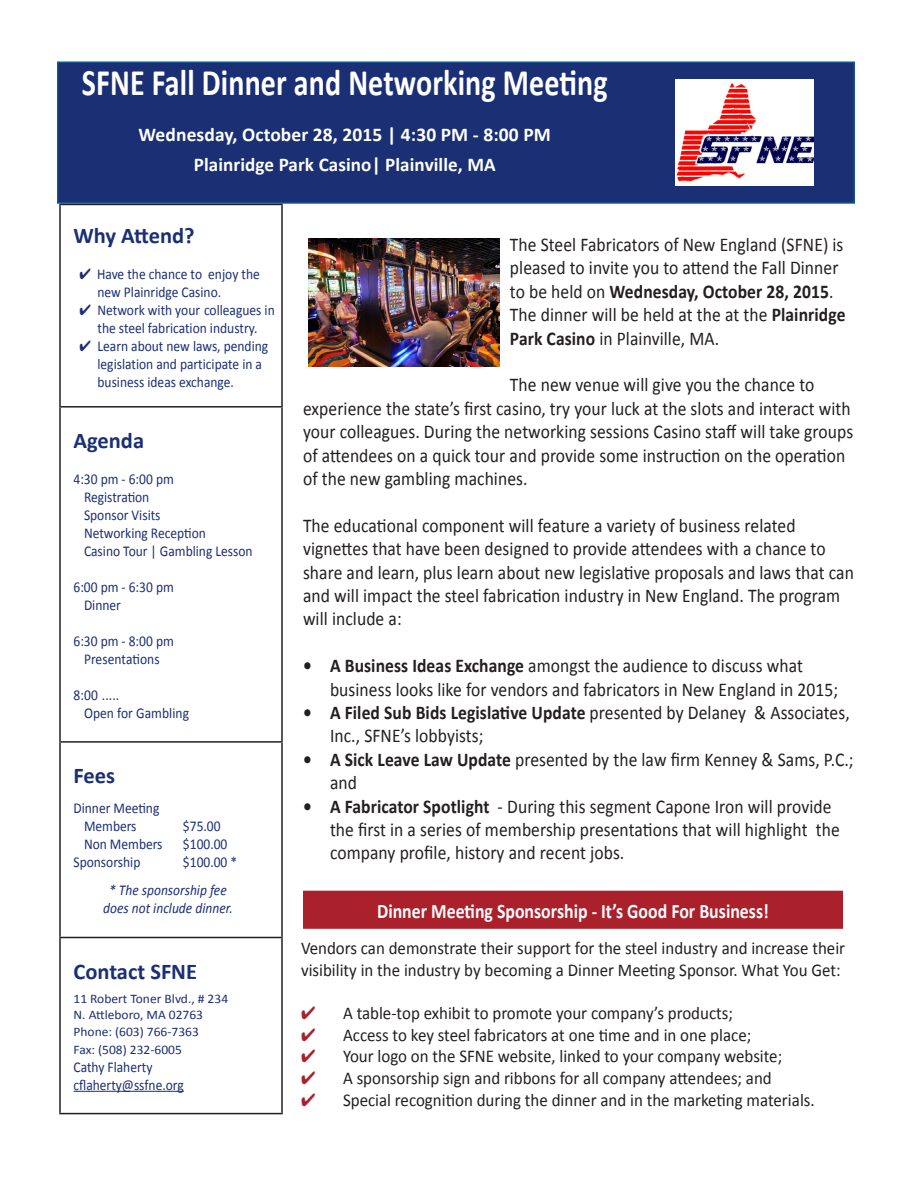
<style>
.page{position:relative;width:918px;height:1188px;background:#fff}
.page>*{position:absolute;margin:0;border:0;box-sizing:border-box;transform-origin:0 0}
.t1{font:700 37.5px "Calibri";letter-spacing:.005em;color:#fff;scale:.8 1}
.Pa2{font:700 22.5px "Calibri";color:#1b2f74}
.t2{font:700 20.7px "Calibri";color:#fff;scale:.86 1}
.t3{font:19.5px/23.4px "Calibri";letter-spacing:.005em;color:#231f20;scale:.9 1}
.t4{font:700 19.5px "Calibri";letter-spacing:.005em;color:#fff}
.t5{font:18px/21.6px "Calibri";color:#231f20;scale:.94 1}
.Pa2-2{font:15px/18px "Calibri";color:#1b2f74;scale:.9 1}
.t6{font:italic 15px "Calibri";color:#1b2f74;scale:.9 1}
.t7{font:13.05px "Calibri";color:#1b2f74}
.s1{font-weight:700}
.s2{color:#aa202b}
</style>
<div class="page">
<div style="left:304px;top:891px;width:538px;height:37px;background:#aa202b"></div>
<div style="left:303px;top:891px;width:540px;height:38px;border:2px solid #aa202b"></div>
<div style="left:57px;top:62px;width:798px;height:142px;background:#1b2f74;border:2px solid #125392"></div>
<img style="left:675px;top:80px;width:139px;height:106px">
<hr style="left:59px;top:204px;width:224px;height:1px;background:#231f20">
<hr style="left:59px;top:205px;width:2px;height:201px;background:#231f20">
<hr style="left:281px;top:205px;width:2px;height:201px;background:#231f20">
<hr style="left:59px;top:406px;width:224px;height:2px;background:#231f20">
<hr style="left:59px;top:408px;width:2px;height:333px;background:#231f20">
<hr style="left:281px;top:408px;width:2px;height:333px;background:#231f20">
<hr style="left:59px;top:741px;width:224px;height:2px;background:#231f20">
<hr style="left:59px;top:743px;width:2px;height:194px;background:#231f20">
<hr style="left:281px;top:743px;width:2px;height:194px;background:#231f20">
<hr style="left:59px;top:937px;width:224px;height:1px;background:#231f20">
<hr style="left:59px;top:938px;width:2px;height:175px;background:#231f20">
<hr style="left:281px;top:938px;width:2px;height:175px;background:#231f20">
<hr style="left:59px;top:1113px;width:224px;height:1px;background:#231f20">
<hr style="left:74px;top:1091px;width:110px;height:1px;background:#1b2f74">
<img style="left:309px;top:238px;width:190px;height:129px">
<p class="t1" style="left:82px;top:58px;width:659px">SFNE Fall Dinner and Networking Meeting</p>
<p class="t4" style="left:139px;top:122px;width:414px">Wednesday, October 28, 2015 | 4:30 PM - 8:00 PM</p>
<p class="t4" style="left:194px;top:152px;width:303px">Plainridge Park Casino| Plainville, MA</p>
<p class="Pa2" style="left:74px;top:221px;width:123px">Why Attend?</p>
<p class="Pa2-2" style="left:98px;top:265px;width:182px;text-indent:-18px">✔ Have the chance to enjoy the new Plainridge Casino.</p>
<p class="Pa2-2" style="left:80px;top:301px;width:218px;text-align:center">✔ Network with your colleagues in the steel fabrication industry.</p>
<p class="Pa2-2" style="left:98px;top:337px;width:191px;text-indent:-18px">✔ Learn about new laws, pending legislation and participate in a business ideas exchange.</p>
<p class="Pa2" style="left:74px;top:426px;width:72px">Agenda</p>
<p class="Pa2-2" style="left:74px;top:470px;width:113px">4:30 pm - 6:00 pm</p>
<p class="Pa2-2" style="left:84px;top:488px;width:74px">Registration</p>
<p class="Pa2-2" style="left:84px;top:506px;width:87px">Sponsor Visits</p>
<p class="Pa2-2" style="left:84px;top:524px;width:137px">Networking Reception</p>
<p class="Pa2-2" style="left:84px;top:542px;width:189px">Casino Tour | Gambling Lesson</p>
<p class="Pa2-2" style="left:74px;top:578px;width:113px">6:00 pm - 6:30 pm</p>
<p class="Pa2-2" style="left:84px;top:596px;width:43px">Dinner</p>
<p class="Pa2-2" style="left:74px;top:632px;width:113px">6:30 pm - 8:00 pm</p>
<p class="Pa2-2" style="left:84px;top:650px;width:86px">Presentations</p>
<p class="Pa2-2" style="left:74px;top:686px;width:52px">8:00 .....</p>
<p class="Pa2-2" style="left:84px;top:704px;width:118px">Open for Gambling</p>
<p class="Pa2" style="left:74px;top:761px;width:43px">Fees</p>
<p class="Pa2-2" style="left:74px;top:799px;width:97px">Dinner Meeting</p>
<p class="Pa2-2" style="left:84px;top:817px;width:60px">Members</p>
<p class="Pa2-2" style="left:183px;top:817px;width:43px">$75.00</p>
<p class="Pa2-2" style="left:84px;top:835px;width:89px">Non Members</p>
<p class="Pa2-2" style="left:183px;top:835px;width:51px">$100.00</p>
<p class="Pa2-2" style="left:74px;top:853px;width:76px">Sponsorship</p>
<p class="Pa2-2" style="left:183px;top:853px;width:62px">$100.00 *</p>
<p class="t6" style="left:109px;top:880px;width:132px">* The sponsorship fee</p>
<p class="t6" style="left:103px;top:898px;width:145px">does not include dinner.</p>
<p class="Pa2" style="left:74px;top:957px;width:125px">Contact SFNE</p>
<p class="t7" style="left:74px;top:990px;width:156px">11 Robert Toner Blvd., # 234</p>
<p class="t7" style="left:74px;top:1007px;width:131px">N. Attleboro, MA 02763</p>
<p class="t7" style="left:74px;top:1023px;width:127px">Phone: (603) 766-7363</p>
<p class="t7" style="left:74px;top:1041px;width:110px">Fax: (508) 232-6005</p>
<p class="Pa2-2" style="left:74px;top:1058px;width:89px">Cathy Flaherty</p>
<p class="Pa2-2" style="left:74px;top:1076px;width:124px">cflaherty@ssfne.org</p>
<p class="t3" style="left:510px;top:233px;width:374px">The Steel Fabricators of New England (SFNE) is pleased to invite you to attend the Fall Dinner to be held on <span class="s1">Wednesday, October 28, 2015</span>.<br>The dinner will be held at the at the <span class="s1">Plainridge Park Casino</span> in Plainville, MA.</p>
<p class="t3" style="left:303px;top:373px;width:613px;text-indent:207px">The new venue will give you the chance to experience the state’s first casino, try your luck at the slots and interact with your colleagues. During the networking sessions Casino staff will take groups of attendees on a quick tour and provide some instruction on the operation of the new gambling machines.</p>
<p class="t3" style="left:303px;top:514px;width:614px">The educational component will feature a variety of business related vignettes that have been designed to provide attendees with a chance to share and learn, plus learn about new legislative proposals and laws that can and will impact the steel fabrication industry in New England. The program will include a:</p>
<p class="t3" style="left:330px;top:654px;width:566px;text-indent:-27px"><span class="s1">• A Business Ideas Exchange</span> amongst the audience to discuss what business looks like for vendors and fabricators in New England in 2015;</p>
<p class="t3" style="left:330px;top:701px;width:579px;text-indent:-27px"><span class="s1">• A Filed Sub Bids Legislative Update</span> presented by Delaney &amp; Associates,<br>Inc., SFNE’s lobbyists;</p>
<p class="t3" style="left:330px;top:748px;width:583px;text-indent:-27px"><span class="s1">• A Sick Leave Law Update</span> presented by the law firm Kenney &amp; Sams, P.C.; and</p>
<p class="t3" style="left:330px;top:795px;width:568px;text-indent:-27px"><span class="s1">• A Fabricator Spotlight</span> - During this segment Capone Iron will provide the first in a series of membership presentations that will highlight the company profile, history and recent jobs.</p>
<p class="t2" style="left:377px;top:898px;width:457px">Dinner Meeting Sponsorship - It’s Good For Business!</p>
<p class="t5" style="left:301px;top:938px;width:580px">Vendors can demonstrate their support for the steel industry and increase their visibility in the industry by becoming a Dinner Meeting Sponsor. What You Get:</p>
<p class="t5" style="left:301px;top:1002px;width:461px"><span class="s2">✔</span> A table-top exhibit to promote your company’s products;</p>
<p class="t5" style="left:301px;top:1024px;width:480px"><span class="s2">✔</span> Access to key steel fabricators at one time and in one place;</p>
<p class="t5" style="left:301px;top:1046px;width:513px"><span class="s2">✔</span> Your logo on the SFNE website, linked to your company website;</p>
<p class="t5" style="left:301px;top:1067px;width:502px"><span class="s2">✔</span> A sponsorship sign and ribbons for all company attendees; and</p>
<p class="t5" style="left:301px;top:1089px;width:548px"><span class="s2">✔</span> Special recognition during the dinner and in the marketing materials.</p>
</div>
